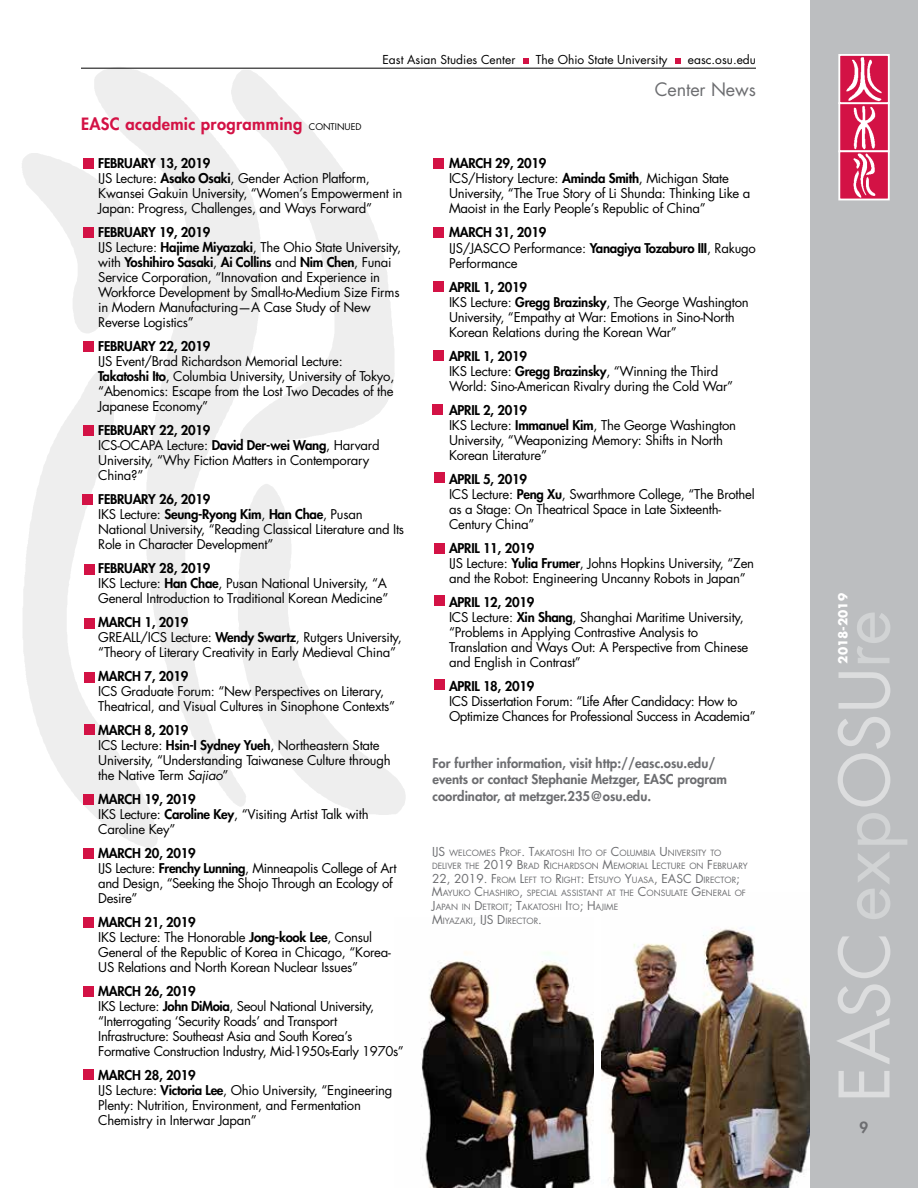
<style>
.page{position:relative;width:918px;height:1188px;background:#fff}
.page>*{position:absolute;margin:0;border:0;box-sizing:border-box;transform-origin:0 0}
.t1{font:67.65px "Futura Std";letter-spacing:.005em;color:#dcddde}
.t2{font:18px "Futura Std";letter-spacing:-.005em;color:#6d6e71}
.t3{font:800 16.5px "Futura Std";letter-spacing:.02em;color:#d31245}
.t4{font:800 15px "Futura Std";color:#6d6e71}
.t5{font:13.2px/15px "Futura Std";letter-spacing:-.02em;color:#000}
.t6{font:800 13.2px/16.5px "Futura Std";color:#6d6e71}
.t7{font:800 13.2px "Futura Std";letter-spacing:-.02em;color:#000}
.t8{font:12px "Futura Std";color:#000}
.t9{font:700 12px "Futura Std";color:#fff}
.t10{font:8.4px/13.6px "Futura Std";color:#6d6e71}
.s1{font-weight:400;font-size:9px;color:#000}
.s2{font-weight:800}
.s3{font-style:italic}
.s4{font-size:12px}
.s5{color:#d1d3d4}
</style>
<div class="page">
<div style="left:810px;top:0;width:108px;height:1188px;background:#bcbec0"></div>
<img style="left:842px;top:105px;width:45px;height:44px">
<div style="left:838px;top:102px;width:52px;height:50px;border:2px solid #fff"></div>
<img style="left:841px;top:153px;width:46px;height:44px">
<div style="left:838px;top:150px;width:52px;height:50px;border:2px solid #fff"></div>
<img style="left:841px;top:57px;width:46px;height:44px">
<div style="left:838px;top:54px;width:52px;height:50px;border:2px solid #fff"></div>
<svg style="left:675px;top:58px;width:6px;height:6px"></svg>
<hr style="left:81px;top:68px;width:675px;height:1px;background:#000">
<img style="left:421px;top:952px;width:173px;height:236px">
<img style="left:22px;top:58px;width:624px;height:791px">
<div style="left:83px;top:158px;width:11px;height:10px;background:#d31245"></div>
<div style="left:83px;top:227px;width:11px;height:10px;background:#d31245"></div>
<div style="left:83px;top:494px;width:10px;height:11px;background:#d31245"></div>
<div style="left:83px;top:341px;width:11px;height:10px;background:#d31245"></div>
<div style="left:83px;top:425px;width:11px;height:10px;background:#d31245"></div>
<div style="left:84px;top:564px;width:10px;height:10px;background:#d31245"></div>
<div style="left:84px;top:618px;width:10px;height:10px;background:#d31245"></div>
<div style="left:84px;top:672px;width:10px;height:10px;background:#d31245"></div>
<div style="left:84px;top:725px;width:10px;height:10px;background:#d31245"></div>
<div style="left:83px;top:795px;width:11px;height:10px;background:#d31245"></div>
<div style="left:83px;top:849px;width:11px;height:10px;background:#d31245"></div>
<div style="left:83px;top:918px;width:11px;height:10px;background:#d31245"></div>
<div style="left:84px;top:986px;width:10px;height:11px;background:#d31245"></div>
<div style="left:433px;top:158px;width:11px;height:11px;background:#d31245"></div>
<div style="left:433px;top:405px;width:10px;height:10px;background:#d31245"></div>
<div style="left:433px;top:227px;width:11px;height:11px;background:#d31245"></div>
<div style="left:433px;top:281px;width:11px;height:11px;background:#d31245"></div>
<div style="left:433px;top:350px;width:11px;height:11px;background:#d31245"></div>
<div style="left:434px;top:473px;width:10px;height:10px;background:#d31245"></div>
<div style="left:434px;top:543px;width:10px;height:11px;background:#d31245"></div>
<div style="left:434px;top:596px;width:10px;height:10px;background:#d31245"></div>
<div style="left:84px;top:1069px;width:10px;height:11px;background:#d31245"></div>
<div style="left:434px;top:679px;width:10px;height:11px;background:#d31245"></div>
<img style="left:601px;top:928px;width:209px;height:260px">
<p class="t3" style="left:81px;top:113px;width:282px">EASC academic programming <span class="s1">CONTINUED</span></p>
<p class="t8" style="left:383px;top:52px;width:134px">East Asian Studies Center</p>
<p class="t8" style="left:536px;top:52px;width:133px">The Ohio State University</p>
<p class="t8" style="left:688px;top:52px;width:70px">easc.osu.edu</p>
<h2 class="t2" style="left:655px;top:78px;width:103px">Center News</h2>
<p class="t5" style="left:98px;top:156px;width:306px"><span class="s2">FEBRUARY 13, 2019<br></span>IJS Lecture: <span class="s2">Asako Osaki</span>, Gender Action Platform, Kwansei Gakuin University, “Women’s Empowerment in Japan: Progress, Challenges, and Ways Forward”</p>
<p class="t5" style="left:98px;top:225px;width:304px"><span class="s2">FEBRUARY 19, 2019<br></span>IJS Lecture: <span class="s2">Hajime Miyazaki</span>, The Ohio State University, with <span class="s2">Yoshihiro Sasaki</span>, <span class="s2">Ai Collins</span> and <span class="s2">Nim Chen</span>, Funai Service Corporation, “Innovation and Experience in Workforce Development by Small-to-Medium Size Firms in Modern Manufacturing—A Case Study of New Reverse Logistics”</p>
<p class="t7" style="left:98px;top:338px;width:114px">FEBRUARY 22, 2019</p>
<p class="t5" style="left:98px;top:354px;width:298px">IJS Event/Brad Richardson Memorial Lecture:<br><span class="s2">Takatoshi Ito</span>, Columbia University, University of Tokyo, “Abenomics: Escape from the Lost Two Decades of the Japanese Economy”</p>
<p class="t5" style="left:98px;top:423px;width:283px"><span class="s2">FEBRUARY 22, 2019<br></span>ICS-OCAPA Lecture: <span class="s2">David Der-wei Wang</span>, Harvard<br>University, “Why Fiction Matters in Contemporary<br>China?”</p>
<p class="t5" style="left:98px;top:492px;width:307px"><span class="s2">FEBRUARY 26, 2019<br></span>IKS Lecture: <span class="s2">Seung-Ryong Kim</span>, <span class="s2">Han Chae</span>, Pusan National University, “Reading Classical Literature and Its Role in Character Development”</p>
<p class="t5" style="left:98px;top:561px;width:292px"><span class="s2">FEBRUARY 28, 2019<br></span>IKS Lecture: <span class="s2">Han Chae</span>, Pusan National University, “A<br>General Introduction to Traditional Korean Medicine”</p>
<p class="t5" style="left:98px;top:615px;width:305px"><span class="s2">MARCH 1, 2019<br></span>GREALL/ICS Lecture: <span class="s2">Wendy Swartz</span>, Rutgers University, “Theory of Literary Creativity in Early Medieval China”</p>
<p class="t7" style="left:98px;top:668px;width:92px">MARCH 7, 2019</p>
<p class="t5" style="left:98px;top:684px;width:298px">ICS Graduate Forum: “New Perspectives on Literary,<br>Theatrical, and Visual Cultures in Sinophone Contexts”</p>
<p class="t5" style="left:98px;top:723px;width:294px"><span class="s2">MARCH 8, 2019<br></span>ICS Lecture: <span class="s2">Hsin-I Sydney Yueh</span>, Northeastern State University, “Understanding Taiwanese Culture through the Native Term <span class="s3">Sajiao</span>”</p>
<p class="t5" style="left:98px;top:792px;width:272px"><span class="s2">MARCH 19, 2019<br></span>IKS Lecture: <span class="s2">Caroline Key</span>, “Visiting Artist Talk with<br>Caroline Key”</p>
<p class="t5" style="left:98px;top:846px;width:300px"><span class="s2">MARCH 20, 2019<br></span>IJS Lecture: <span class="s2">Frenchy Lunning</span>, Minneapolis College of Art and Design, “Seeking the Shojo Through an Ecology of Desire”</p>
<p class="t5" style="left:98px;top:915px;width:294px"><span class="s2">MARCH 21, 2019<br></span>IKS Lecture: The Honorable <span class="s2">Jong-kook Lee</span>, Consul General of the Republic of Korea in Chicago, “Korea-US Relations and North Korean Nuclear Issues”</p>
<p class="t5" style="left:98px;top:984px;width:307px"><span class="s2">MARCH 26, 2019<br></span>IKS Lecture: <span class="s2">John DiMoia</span>, Seoul National University, “Interrogating ‘Security Roads’ and Transport Infrastructure: Southeast Asia and South Korea’s Formative Construction Industry, Mid-1950s-Early 1970s”</p>
<p class="t5" style="left:98px;top:1068px;width:296px"><span class="s2">MARCH 28, 2019<br></span>IJS Lecture: <span class="s2">Victoria Lee</span>, Ohio University, “Engineering Plenty: Nutrition, Environment, and Fermentation Chemistry in Interwar Japan”</p>
<p class="t5" style="left:449px;top:156px;width:303px"><span class="s2">MARCH 29, 2019<br></span>ICS/History Lecture: <span class="s2">Aminda Smith</span>, Michigan State University, “The True Story of Li Shunda: Thinking Like a Maoist in the Early People’s Republic of China”</p>
<p class="t5" style="left:449px;top:225px;width:308px"><span class="s2">MARCH 31, 2019<br></span>IJS/JASCO Performance: <span class="s2">Yanagiya Tozaburo III</span>, Rakugo<br>Performance</p>
<p class="t5" style="left:449px;top:279px;width:301px"><span class="s2">APRIL 1, 2019<br></span>IKS Lecture: <span class="s2">Gregg Brazinsky</span>, The George Washington University, “Empathy at War: Emotions in Sino-North Korean Relations during the Korean War”</p>
<p class="t5" style="left:449px;top:348px;width:286px"><span class="s2">APRIL 1, 2019<br></span>IKS Lecture: <span class="s2">Gregg Brazinsky</span>, “Winning the Third<br>World: Sino-American Rivalry during the Cold War”</p>
<p class="t5" style="left:449px;top:402px;width:289px"><span class="s2">APRIL 2, 2019<br></span>IKS Lecture: <span class="s2">Immanuel Kim</span>, The George Washington University, “Weaponizing Memory: Shifts in North Korean Literature”</p>
<p class="t5" style="left:449px;top:471px;width:307px"><span class="s2">APRIL 5, 2019<br></span>ICS Lecture: <span class="s2">Peng Xu</span>, Swarthmore College, “The Brothel as a Stage: On Theatrical Space in Late Sixteenth-Century China”</p>
<p class="t5" style="left:449px;top:540px;width:307px"><span class="s2">APRIL 11, 2019<br></span>IJS Lecture: <span class="s2">Yulia Frumer</span>, Johns Hopkins University, “Zen and the Robot: Engineering Uncanny Robots in Japan”</p>
<p class="t5" style="left:449px;top:594px;width:301px"><span class="s2">APRIL 12, 2019<br></span>ICS Lecture: <span class="s2">Xin Shang</span>, Shanghai Maritime University, “Problems in Applying Contrastive Analysis to Translation and Ways Out: A Perspective from Chinese and English in Contrast”</p>
<p class="t7" style="left:449px;top:677px;width:87px">APRIL 18, 2019</p>
<p class="t5" style="left:449px;top:693px;width:308px">ICS Dissertation Forum: “Life After Candidacy: How to<br>Optimize Chances for Professional Success in Academia”</p>
<p class="t6" style="left:433px;top:755px;width:296px">For further information, visit http://easc.osu.edu/ events or contact Stephanie Metzger, EASC program coordinator, at metzger.235@osu.edu.</p>
<p class="t10" style="left:432px;top:846px;width:317px"><span class="s4">IJS</span> WELCOMES <span class="s4">P</span>ROF<span class="s4">. T</span>AKATOSHI <span class="s4">I</span>TO OF <span class="s4">C</span>OLUMBIA <span class="s4">U</span> NIVERSITY TO<br>DELIVER THE <span class="s4">2019 B</span> RAD <span class="s4">R</span>ICHARDSON <span class="s4">M</span>EMORIAL <span class="s4">L</span>ECTURE ON <span class="s4">F</span> EBRUARY<br><span class="s4">22, 2019. F</span> ROM <span class="s4">L</span>EFT TO <span class="s4">R</span>IGHT<span class="s4">: E</span>TSUYO <span class="s4">Y</span>UASA<span class="s4">, EASC</span></p>
<p class="t10" style="left:432px;top:873px;width:315px;text-indent:263px"><span class="s4">D</span>IRECTOR<span class="s4">; M</span>AYUKO <span class="s4">C</span>HASHIRO<span class="s4">,</span> SPECIAL ASSISTANT AT THE <span class="s4">C</span>ONSULATE <span class="s4">G</span>ENERAL OF <span class="s4">J</span>APAN IN <span class="s4">D</span>ETROIT<span class="s4">; T</span>AKATOSHI <span class="s4">I</span> TO<span class="s4">; H</span> AJIME<br><span class="s4">M</span>IYAZAKI<span class="s4">, IJS D</span>IRECTOR<span class="s4">.</span></p>
<p class="t9" style="left:835px;top:664px;width:72px;rotate:-90deg">2018-2019</p>
<h1 class="t1" style="left:821px;top:1102px;width:494px;rotate:-90deg">EASC <span class="s5">exp</span>OSU<span class="s5">re</span></h1>
<p class="t4" style="left:859px;top:1118px;width:10px">9</p>
</div>
